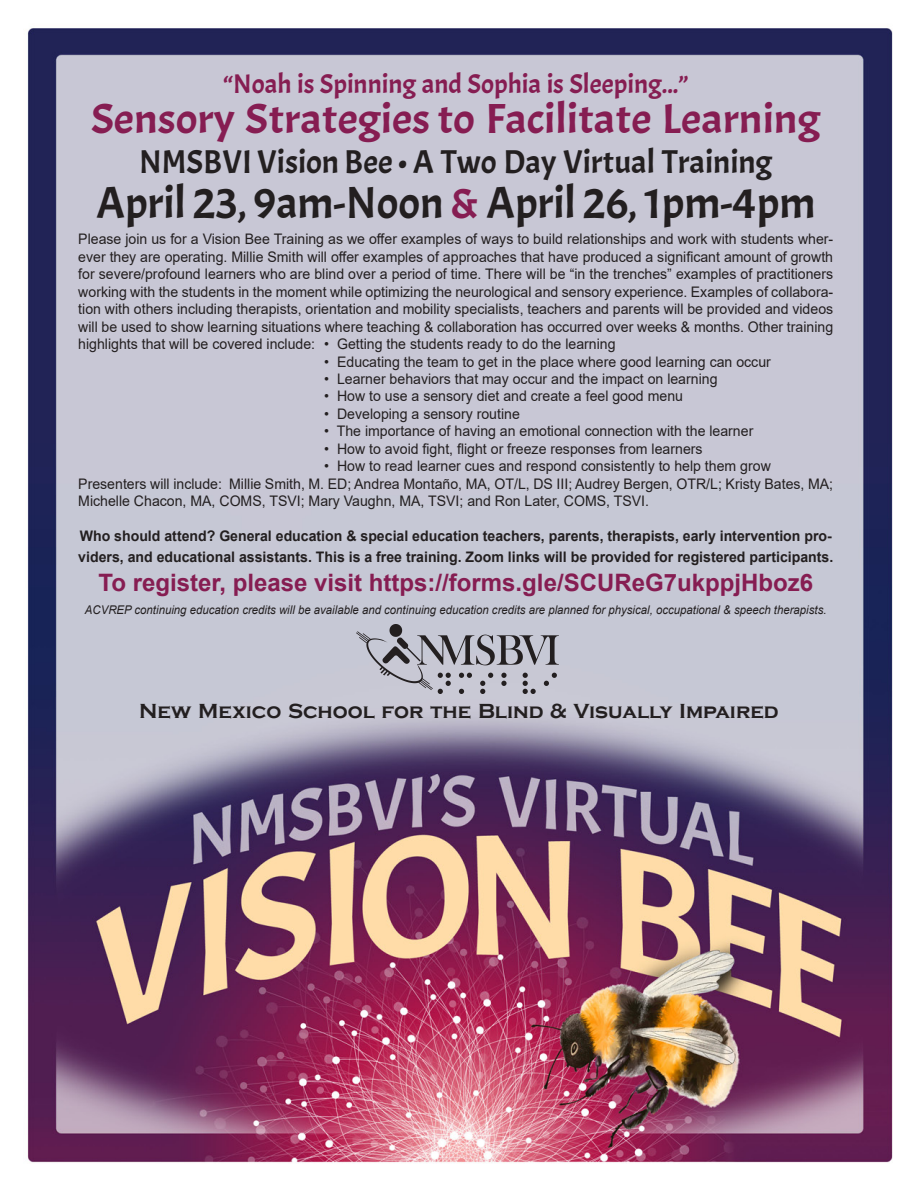
<style>
.page{position:relative;width:918px;height:1188px;background:#fff}
.page>*{position:absolute;margin:0;border:0;box-sizing:border-box;transform-origin:0 0}
.t1{font:45px "Acme";color:#231f20}
.t2{font:42px "Acme";color:#861d52;scale:1.08 1}
.t3{font:33px "Acme";color:#231f20}
.t4{font:27px "Acme";color:#861d52}
.t5{font:700 24px "Arial";color:#861d52}
.t6{font:700 21px "Copperplate Gothic";color:#231f20}
.t7{font:14.55px/17.4px "Arial";color:#231f20;text-align:justify}
.t8{font:700 14.55px/20.7px "Arial";color:#231f20}
.t9{font:italic 12px "Arial";color:#231f20;scale:.95 1}
.s1{color:#861d52}
</style>
<div class="page">
<img style="left:27px;top:28px;width:866px;height:1135px">
<img style="left:356px;top:625px;width:203px;height:68px">
<p class="t4" style="left:223px;top:67px;width:466px">“Noah is Spinning and Sophia is Sleeping...”</p>
<p class="t2" style="left:91px;top:93px;width:677px">Sensory Strategies to Facilitate Learning</p>
<p class="t3" style="left:139px;top:141px;width:635px">NMSBVI Vision Bee • A Two Day Virtual Training</p>
<p class="t1" style="left:96px;top:175px;width:721px">April 23, 9am-Noon <span class="s1">&amp;</span> April 26, 1pm-4pm</p>
<p class="t7" style="left:78px;top:230px;width:757px">Please join us for a Vision Bee Training as we offer examples of ways to build relationships and work with students wher&shy;ever they are operating. Millie Smith will offer examples of approaches that have produced a significant amount of growth for severe/profound learners who are blind over a period of time. There will be “in the trenches” examples of practitioners working with the students in the moment while optimizing the neurological and sensory experience. Examples of collabora&shy;tion with others including therapists, orientation and mobility specialists, teachers and parents will be provided and videos will be used to show learning situations where teaching &amp; collaboration has occurred over weeks &amp; months. Other training highlights that will be covered include: • Getting the students ready to do the learning</p>
<p class="t7" style="left:324px;top:353px;width:448px">• Educating the team to get in the place where good learning can occur</p>
<p class="t7" style="left:324px;top:370px;width:395px">• Learner behaviors that may occur and the impact on learning</p>
<p class="t7" style="left:324px;top:388px;width:360px">• How to use a sensory diet and create a feel good menu</p>
<p class="t7" style="left:324px;top:405px;width:197px">• Developing a sensory routine</p>
<p class="t7" style="left:324px;top:423px;width:431px">• The importance of having an emotional connection with the learner</p>
<p class="t7" style="left:324px;top:440px;width:380px">• How to avoid fight, flight or freeze responses from learners</p>
<p class="t7" style="left:324px;top:457px;width:448px">• How to read learner cues and respond consistently to help them grow</p>
<p class="t7" style="left:78px;top:475px;width:756px">Presenters will include: Millie Smith, M. ED; Andrea Montaño, MA, OT/L, DS III; Audrey Bergen, OTR/L; Kristy Bates, MA;<br>Michelle Chacon, MA, COMS, TSVI; Mary Vaughn, MA, TSVI; and Ron Later, COMS, TSVI.</p>
<p class="t8" style="left:78px;top:526px;width:757px">Who should attend? General education &amp; special education teachers, parents, therapists, early intervention pro&shy;viders, and educational assistants. This is a free training. Zoom links will be provided for registered participants.</p>
<p class="t5" style="left:99px;top:565px;width:716px">To register, please visit https://forms.gle/SCUReG7ukppjHboz6</p>
<p class="t9" style="left:85px;top:602px;width:782px">ACVREP continuing education credits will be available and continuing education credits are planned for physical, occupational &amp; speech therapists.</p>
<p class="t6" style="left:139px;top:699px;width:641px">New Mexico School for the Blind &amp; Visually Impaired</p>
</div>
